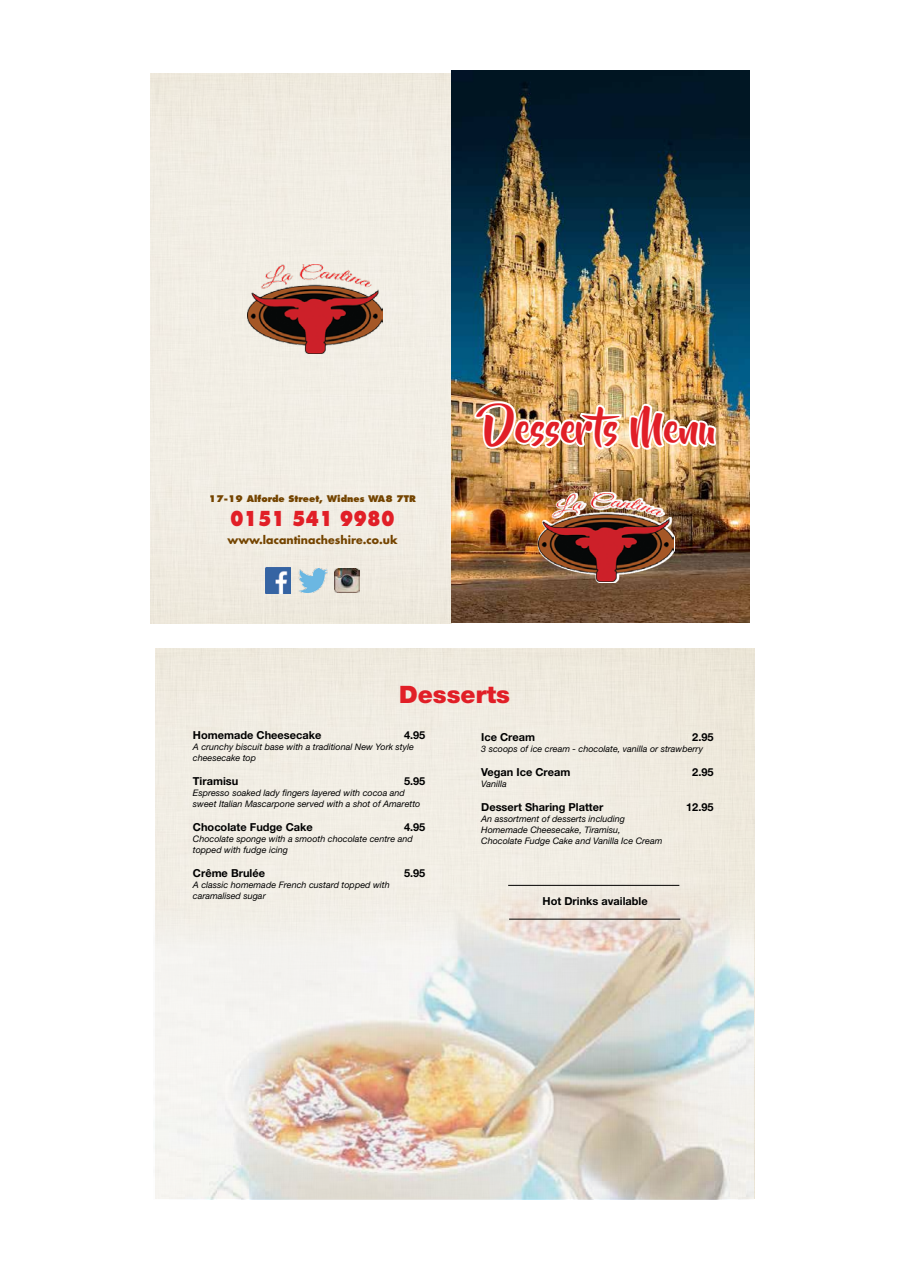
<style>
.page{position:relative;width:908px;height:1276px;background:#fff}
.page>*{position:absolute;margin:0;border:0;box-sizing:border-box;transform-origin:0 0}
.t1{font:40px "Beyond The Mountains";color:#e11f27}
.t2{font:900 24px "Helvetica Neue";color:#e11f27}
.t3{font:800 20.1px "Futura";color:#e11f27;scale:.82 1}
.t4{font:700 11px "Helvetica Neue";color:#000}
.t5{font:700 10.9px "Futura";color:#744400}
.t6{font:italic 9px/11px "Helvetica Neue";color:#000}
.t7{font:800 8.9px "Futura";color:#744400}
</style>
<div class="page">
<div style="left:151px;top:74px;width:300px;height:549px;background:#f1ede3"></div>
<img style="left:451px;top:71px;width:297px;height:551px">
<svg style="left:537px;top:492px;width:138px;height:91px"></svg>
<img style="left:538px;top:493px;width:135px;height:89px">
<img style="left:247px;top:265px;width:135px;height:88px">
<img style="left:472px;top:386px;width:246px;height:106px">
<img style="left:265px;top:568px;width:26px;height:25px">
<img style="left:335px;top:568px;width:24px;height:25px">
<img style="left:298px;top:569px;width:29px;height:23px">
<img style="left:155px;top:878px;width:598px;height:321px">
<hr style="left:509px;top:919px;width:171px;height:1px;background:#000">
<hr style="left:508px;top:885px;width:171px;height:1px;background:#000">
<p class="t7" style="left:209px;top:493px;width:209px">17-19 Alforde Street, Widnes WA8 7TR</p>
<h3 class="t3" style="left:230px;top:506px;width:202px">0151 541 9980</h3>
<p class="t5" style="left:227px;top:532px;width:171px">www.lacantinacheshire.co.uk</p>
<h1 class="t1" style="left:484px;top:407px;width:233px">Desserts Menu</h1>
<h2 class="t2" style="left:399px;top:680px;width:112px">Desserts</h2>
<p class="t4" style="left:193px;top:729px;width:130px">Homemade Cheesecake</p>
<p class="t4" style="left:404px;top:729px;width:23px">4.95</p>
<p class="t6" style="left:193px;top:741px;width:222px">A crunchy biscuit base with a traditional New York style cheesecake top</p>
<p class="t4" style="left:193px;top:774px;width:47px">Tiramisu</p>
<p class="t4" style="left:404px;top:774px;width:23px">5.95</p>
<p class="t6" style="left:193px;top:787px;width:229px">Espresso soaked lady fingers layered with cocoa and sweet Italian Mascarpone served with a shot of Amaretto</p>
<p class="t4" style="left:193px;top:820px;width:121px">Chocolate Fudge Cake</p>
<p class="t4" style="left:404px;top:820px;width:23px">4.95</p>
<p class="t6" style="left:193px;top:833px;width:221px">Chocolate sponge with a smooth chocolate centre and topped with fudge icing</p>
<p class="t4" style="left:193px;top:866px;width:74px">Crême Brulée</p>
<p class="t4" style="left:404px;top:866px;width:23px">5.95</p>
<p class="t6" style="left:193px;top:879px;width:198px">A classic homemade French custard topped with caramalised sugar</p>
<p class="t4" style="left:481px;top:730px;width:55px">Ice Cream</p>
<p class="t4" style="left:692px;top:730px;width:23px">2.95</p>
<p class="t6" style="left:481px;top:742px;width:223px">3 scoops of ice cream - chocolate, vanilla or strawberry</p>
<p class="t4" style="left:481px;top:765px;width:91px">Vegan Ice Cream</p>
<p class="t4" style="left:692px;top:765px;width:23px">2.95</p>
<p class="t6" style="left:481px;top:777px;width:27px">Vanilla</p>
<p class="t4" style="left:481px;top:800px;width:124px">Dessert Sharing Platter</p>
<p class="t4" style="left:685px;top:800px;width:29px">12.95</p>
<p class="t6" style="left:481px;top:812px;width:183px">An assortment of desserts including<br>Homemade Cheesecake, Tiramisu,<br>Chocolate Fudge Cake and Vanilla Ice Cream</p>
<p class="t4" style="left:542px;top:894px;width:107px">Hot Drinks available</p>
</div>
